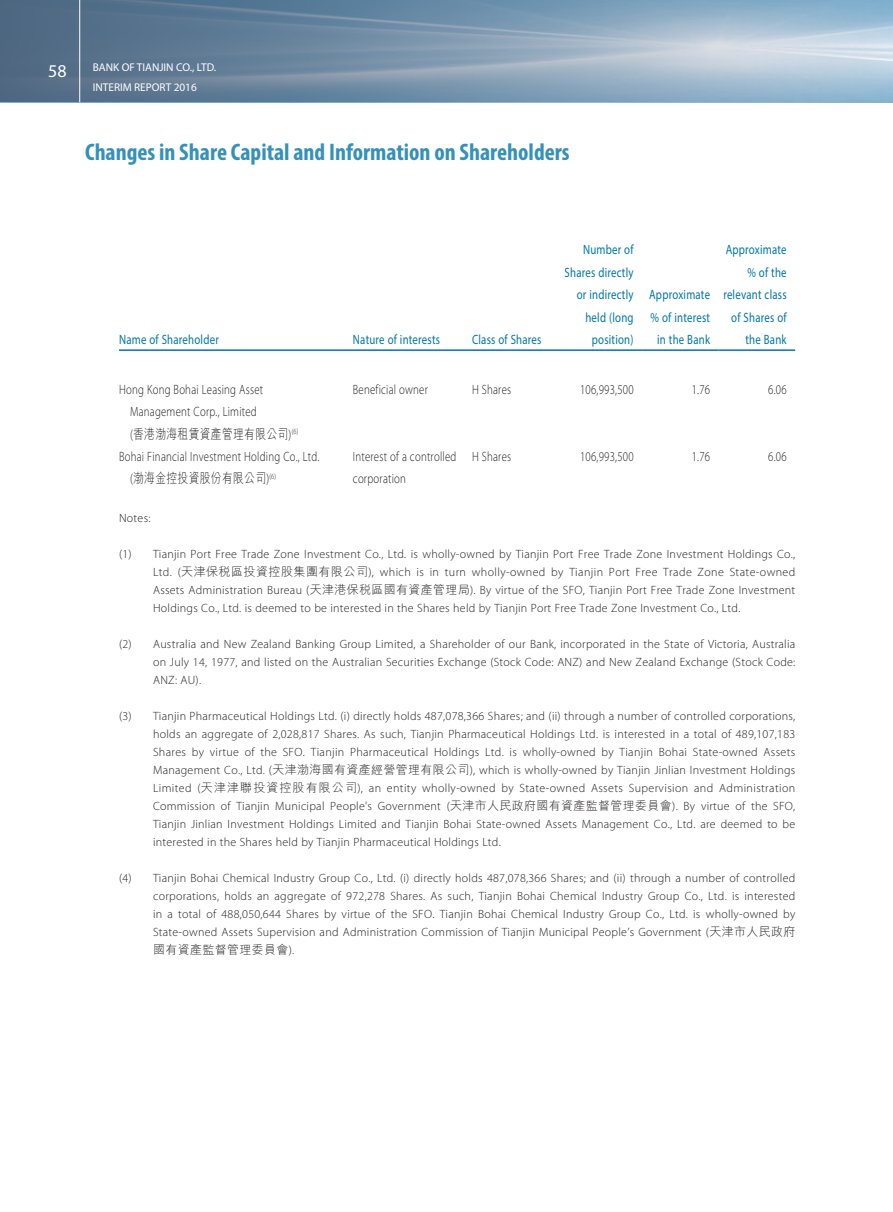
<style>
.page{position:relative;width:893px;height:1212px;background:#fff}
.page>*{position:absolute;margin:0;border:0;box-sizing:border-box;transform-origin:0 0}
.t1{font:700 condensed 24px "Myriad Pro";color:#3590ba}
.t2{font:18px "Myriad Pro";color:#fff}
.t3{font:300 13.5px/22.5px "Myriad Pro";letter-spacing:.02em;color:#231f20;text-align:center;scale:.8 1}
.t4{font:13.5px/22.5px "Myriad Pro";letter-spacing:.02em;color:#0076a9;text-align:right;scale:.8 1}
.t5{font:300 13.5px "M Hei HK";letter-spacing:.03em;color:#231f20;scale:.8 1}
.t6{font:300 12px/18px "Myriad Pro";letter-spacing:.02em;color:#231f20;text-align:justify}
.t7{font:300 12px "M Hei HK";letter-spacing:.03em;color:#231f20}
.t8{font:11.25px/19.5px "Myriad Pro";color:#fff}
.s1{font-family:"Myriad Pro"}
.s2{font-family:"M Hei HK"}
</style>
<div class="page">
<svg style="left:0;top:0;width:892px;height:102px;background:#7f99af"></svg>
<hr style="left:79px;top:0;width:1px;height:102px;background:#fff">
<hr style="left:119px;top:349px;width:234px;height:2px;background:#0076a9">
<hr style="left:353px;top:349px;width:119px;height:2px;background:#0076a9">
<hr style="left:472px;top:349px;width:85px;height:2px;background:#0076a9">
<hr style="left:557px;top:349px;width:85px;height:2px;background:#0076a9">
<hr style="left:642px;top:349px;width:77px;height:2px;background:#0076a9">
<hr style="left:719px;top:349px;width:76px;height:2px;background:#0076a9">
<h2 class="t2" style="left:48px;top:60px;width:20px">58</h2>
<p class="t8" style="left:93px;top:58px;width:125px">BANK OF TIANJIN CO., LTD.<br>INTERIM REPORT 2016</p>
<h1 class="t1" style="left:85px;top:137px;width:486px">Changes in Share Capital and Information on Shareholders</h1>
<p class="t4" style="left:119px;top:328px;width:126px">Name of Shareholder</p>
<p class="t4" style="left:353px;top:328px;width:111px">Nature of interests</p>
<p class="t4" style="left:472px;top:328px;width:88px">Class of Shares</p>
<p class="t4" style="left:565px;top:238px;width:88px">Number of<br>Shares directly or indirectly held (long position)</p>
<p class="t4" style="left:649px;top:283px;width:78px;text-align:center">Approximate % of interest in the Bank</p>
<p class="t4" style="left:723px;top:238px;width:81px">Approximate % of the relevant class of Shares of the Bank</p>
<p class="t3" style="left:119px;top:378px;width:182px">Hong Kong Bohai Leasing Asset<br>Management Corp., Limited</p>
<p class="t5" style="left:130px;top:424px;width:212px"><span class="s1">(</span>香港渤海租賃資產管理有限公司<span class="s1">)</span><sup>(6)</sup></p>
<p class="t3" style="left:119px;top:445px;width:252px">Bohai Financial Investment Holding Co., Ltd.</p>
<p class="t5" style="left:130px;top:469px;width:184px"><span class="s1">(</span>渤海金控投資股份有限公司<span class="s1">)</span><sup>(6)</sup></p>
<p class="t3" style="left:353px;top:378px;width:95px">Beneficial owner</p>
<p class="t3" style="left:472px;top:378px;width:51px">H Shares</p>
<p class="t3" style="left:580px;top:378px;width:68px">106,993,500</p>
<p class="t3" style="left:692px;top:378px;width:25px">1.76</p>
<p class="t3" style="left:768px;top:378px;width:25px">6.06</p>
<p class="t3" style="left:353px;top:445px;width:131px;text-align:left">Interest of a controlled corporation</p>
<p class="t3" style="left:472px;top:445px;width:51px">H Shares</p>
<p class="t3" style="left:580px;top:445px;width:68px">106,993,500</p>
<p class="t3" style="left:692px;top:445px;width:25px">1.76</p>
<p class="t3" style="left:768px;top:445px;width:25px">6.06</p>
<p class="t6" style="left:119px;top:509px;width:33px">Notes:</p>
<p class="t6" style="left:153px;top:545px;width:644px;text-indent:-34px">(1) Tianjin Port Free Trade Zone Investment Co., Ltd. is wholly-owned by Tianjin Port Free Trade Zone Investment Holdings Co., Ltd. (<span class="s2">天津保稅區投資控股集團有限公司</span>), which is in turn wholly-owned by Tianjin Port Free Trade Zone State-owned Assets Administration Bureau (<span class="s2">天津港保稅區國有資產管理局</span>). By virtue of the SFO, Tianjin Port Free Trade Zone Investment Holdings Co., Ltd. is deemed to be interested in the Shares held by Tianjin Port Free Trade Zone Investment Co., Ltd.</p>
<p class="t6" style="left:153px;top:635px;width:644px;text-indent:-34px">(2) Australia and New Zealand Banking Group Limited, a Shareholder of our Bank, incorporated in the State of Victoria, Australia on July 14, 1977, and listed on the Australian Securities Exchange (Stock Code: ANZ) and New Zealand Exchange (Stock Code:<br>ANZ: AU).</p>
<p class="t6" style="left:153px;top:707px;width:644px;text-indent:-34px">(3) Tianjin Pharmaceutical Holdings Ltd. (i) directly holds 487,078,366 Shares; and (ii) through a number of controlled corporations, holds an aggregate of 2,028,817 Shares. As such, Tianjin Pharmaceutical Holdings Ltd. is interested in a total of 489,107,183<br>Shares by virtue of the SFO. Tianjin Pharmaceutical Holdings Ltd. is wholly-owned by Tianjin Bohai State-owned Assets Management Co., Ltd. (<span class="s2">天津渤海國有資產經營管理有限公司</span>), which is wholly-owned by Tianjin Jinlian Investment Holdings Limited (<span class="s2">天津津聯投資控股有限公司</span>), an entity wholly-owned by State-owned Assets Supervision and Administration Commission of Tianjin Municipal People's Government (<span class="s2">天津市人民政府國有資產監督管理委員會</span>). By virtue of the SFO, Tianjin Jinlian Investment Holdings Limited and Tianjin Bohai State-owned Assets Management Co., Ltd. are deemed to be interested in the Shares held by Tianjin Pharmaceutical Holdings Ltd.</p>
<p class="t6" style="left:153px;top:869px;width:644px;text-indent:-34px">(4) Tianjin Bohai Chemical Industry Group Co., Ltd. (i) directly holds 487,078,366 Shares; and (ii) through a number of controlled corporations, holds an aggregate of 972,278 Shares. As such, Tianjin Bohai Chemical Industry Group Co., Ltd. is interested in a total of 488,050,644 Shares by virtue of the SFO. Tianjin Bohai Chemical Industry Group Co., Ltd. is wholly-owned by State-owned Assets Supervision and Administration Commission of Tianjin Municipal People’s Government (<span class="s2">天津市人民政府</span></p>
<p class="t7" style="left:153px;top:941px;width:143px">國有資產監督管理委員會<span class="s1">).</span></p>
</div>
